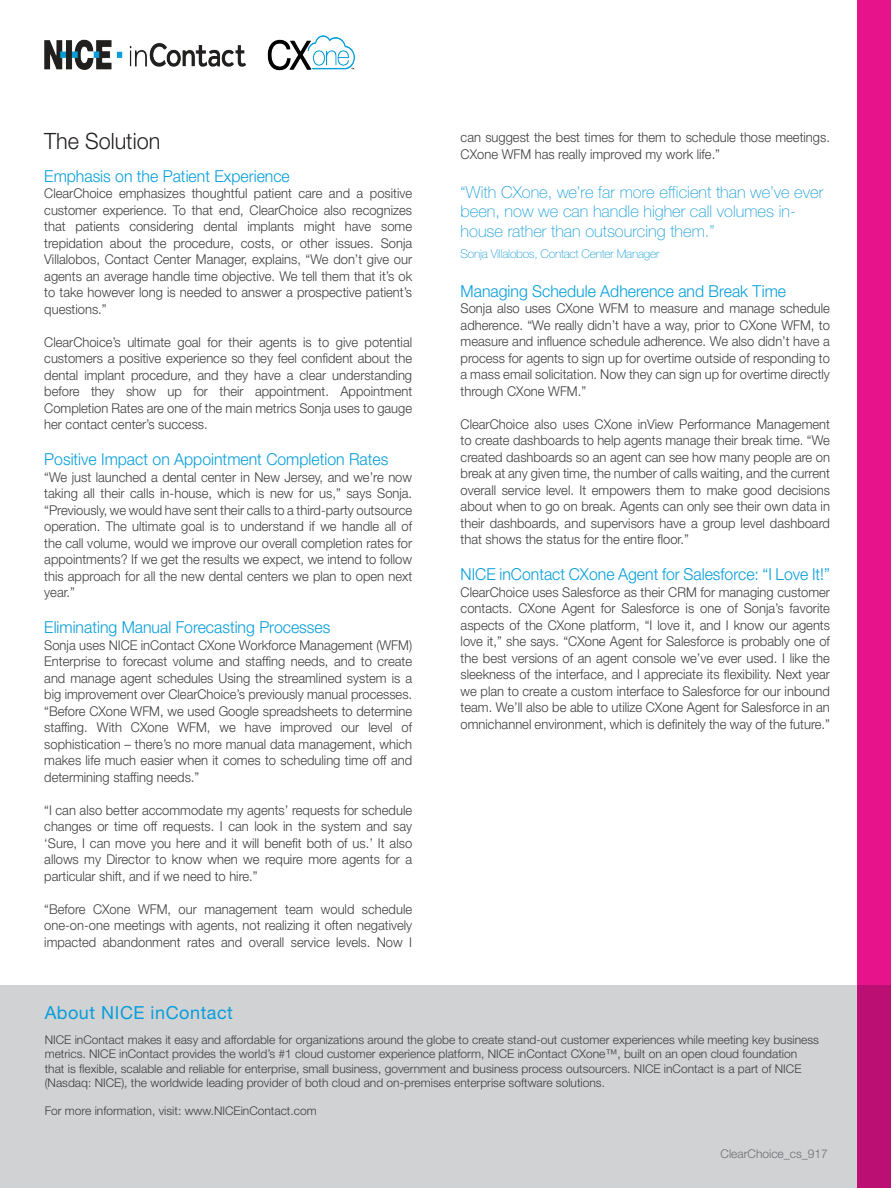
<style>
.page{position:relative;width:891px;height:1188px;background:#fff}
.page>*{position:absolute;margin:0;border:0;box-sizing:border-box;transform-origin:0 0}
.H2_TITLE_15_9{font:300 22.5px "Helvetica Neue LT Std";color:#231f20;scale:.96 1}
.About_Nice_Title_11{font:18px "Helvetica Neue LT Std";letter-spacing:.03em;color:#069edb}
.Text_Caps_blue_11_13{font:100 16.5px/19.5px "Helvetica Neue LT Std";color:#179dd9}
.Text_Caps_blue_11_13-2{font:300 16.5px "Helvetica Neue LT Std";color:#069edb;scale:.96 1}
.Body_Text_9_11__grey{font:300 16.5px "Helvetica Neue LT Std";color:#069edb;scale:.96 1}
.Body_Text_9_11__grey-2{font:300 13.5px/16.5px "Helvetica Neue LT Std";color:#3e3e3f;text-align:justify;scale:.96 1}
.About_Nice_Text_8{font:300 12px/14.5px "Helvetica Neue LT Std";color:#3e3e3f}
.Body_Text_9_11__grey-3{font:100 12px "Helvetica Neue LT Std";letter-spacing:-.02em;color:#179dd9}
.About_Nice_Text_8-2{font:300 12px "Helvetica Neue LT Std";color:#6c6d70}
</style>
<div class="page">
<div style="left:0;top:986px;width:891px;height:202px;background:#d1d2d4"></div>
<svg style="left:857px;top:0;width:34px;height:1188px;fill:#e6138b"></svg>
<img style="left:44px;top:36px;width:311px;height:35px">
<p class="H2_TITLE_15_9" style="left:44px;top:127px;width:122px">The Solution</p>
<p class="Text_Caps_blue_11_13-2" style="left:44px;top:166px;width:257px">Emphasis on the Patient Experience</p>
<p class="Body_Text_9_11__grey-2" style="left:44px;top:185px;width:385px">ClearChoice emphasizes thoughtful patient care and a positive customer experience. To that end, ClearChoice also recognizes that patients considering dental implants might have some trepidation about the procedure, costs, or other issues. Sonja Villalobos, Contact Center Manager, explains, “We don’t give our agents an average handle time objective. We tell them that it’s ok to take however long is needed to answer a prospective patient’s questions.”</p>
<p class="Body_Text_9_11__grey-2" style="left:44px;top:333px;width:385px">ClearChoice’s ultimate goal for their agents is to give potential customers a positive experience so they feel confident about the dental implant procedure, and they have a clear understanding before they show up for their appointment. Appointment Completion Rates are one of the main metrics Sonja uses to gauge her contact center’s success.</p>
<p class="Text_Caps_blue_11_13-2" style="left:44px;top:449px;width:360px">Positive Impact on Appointment Completion Rates</p>
<p class="Body_Text_9_11__grey-2" style="left:44px;top:468px;width:385px">“We just launched a dental center in New Jersey, and we’re now taking all their calls in-house, which is new for us,” says Sonja. “Previously, we would have sent their calls to a third-party outsource operation. The ultimate goal is to understand if we handle all of the call volume, would we improve our overall completion rates for appointments? If we get the results we expect, we intend to follow this approach for all the new dental centers we plan to open next year.”</p>
<p class="Text_Caps_blue_11_13-2" style="left:44px;top:617px;width:299px">Eliminating Manual Forecasting Processes</p>
<p class="Body_Text_9_11__grey-2" style="left:44px;top:636px;width:385px">Sonja uses NICE inContact CXone Workforce Management (WFM)<br>Enterprise to forecast volume and staffing needs, and to create and manage agent schedules Using the streamlined system is a big improvement over ClearChoice’s previously manual processes. “Before CXone WFM, we used Google spreadsheets to determine staffing. With CXone WFM, we have improved our level of sophistication – there’s no more manual data management, which makes life much easier when it comes to scheduling time off and determining staffing needs.”</p>
<p class="Body_Text_9_11__grey-2" style="left:44px;top:801px;width:385px">“I can also better accommodate my agents’ requests for schedule changes or time off requests. I can look in the system and say ‘Sure, I can move you here and it will benefit both of us.’ It also allows my Director to know when we require more agents for a particular shift, and if we need to hire.”</p>
<p class="Body_Text_9_11__grey-2" style="left:44px;top:900px;width:385px">“Before CXone WFM, our management team would schedule one-on-one meetings with agents, not realizing it often negatively impacted abandonment rates and overall service levels. Now I</p>
<p class="Body_Text_9_11__grey-2" style="left:461px;top:129px;width:386px">can suggest the best times for them to schedule those meetings.<br>CXone WFM has really improved my work life.”</p>
<p class="Text_Caps_blue_11_13" style="left:461px;top:182px;width:364px">“With CXone, we’re far more efficient than we’ve ever been, now we can handle higher call volumes in&shy;house rather than outsourcing them.”</p>
<p class="Body_Text_9_11__grey-3" style="left:461px;top:247px;width:200px">Sonja Villalobos, Contact Center Manager</p>
<p class="Body_Text_9_11__grey" style="left:461px;top:281px;width:341px">Managing Schedule Adherence and Break Time</p>
<p class="Body_Text_9_11__grey-2" style="left:461px;top:300px;width:386px">Sonja also uses CXone WFM to measure and manage schedule adherence. “We really didn’t have a way, prior to CXone WFM, to measure and influence schedule adherence. We also didn’t have a process for agents to sign up for overtime outside of responding to a mass email solicitation. Now they can sign up for overtime directly through CXone WFM.”</p>
<p class="Body_Text_9_11__grey-2" style="left:461px;top:415px;width:386px">ClearChoice also uses CXone inView Performance Management to create dashboards to help agents manage their break time. “We created dashboards so an agent can see how many people are on break at any given time, the number of calls waiting, and the current overall service level. It empowers them to make good decisions about when to go on break. Agents can only see their own data in their dashboards, and supervisors have a group level dashboard that shows the status for the entire floor.”</p>
<p class="Body_Text_9_11__grey" style="left:461px;top:564px;width:386px">NICE inContact CXone Agent for Salesforce: “I Love It!”</p>
<p class="Body_Text_9_11__grey-2" style="left:461px;top:583px;width:386px">ClearChoice uses Salesforce as their CRM for managing customer contacts. CXone Agent for Salesforce is one of Sonja’s favorite aspects of the CXone platform, “I love it, and I know our agents love it,” she says. “CXone Agent for Salesforce is probably one of the best versions of an agent console we’ve ever used. I like the sleekness of the interface, and I appreciate its flexibility. Next year we plan to create a custom interface to Salesforce for our inbound team. We’ll also be able to utilize CXone Agent for Salesforce in an omnichannel environment, which is definitely the way of the future.”</p>
<p class="About_Nice_Title_11" style="left:45px;top:1002px;width:190px">About NICE inContact</p>
<p class="About_Nice_Text_8" style="left:45px;top:1032px;width:776px">NICE inContact makes it easy and affordable for organizations around the globe to create stand-out customer experiences while meeting key business metrics. NICE inContact provides the world’s #1 cloud customer experience platform, NICE inContact CXone™, built on an open cloud foundation that is flexible, scalable and reliable for enterprise, small business, government and business process outsourcers. NICE inContact is a part of NICE (Nasdaq: NICE), the worldwide leading provider of both cloud and on-premises enterprise software solutions.</p>
<p class="About_Nice_Text_8" style="left:45px;top:1103px;width:274px">For more information, visit: www.NICEinContact.com</p>
<p class="About_Nice_Text_8-2" style="left:721px;top:1146px;width:109px">ClearChoice_cs_917</p>
</div>
